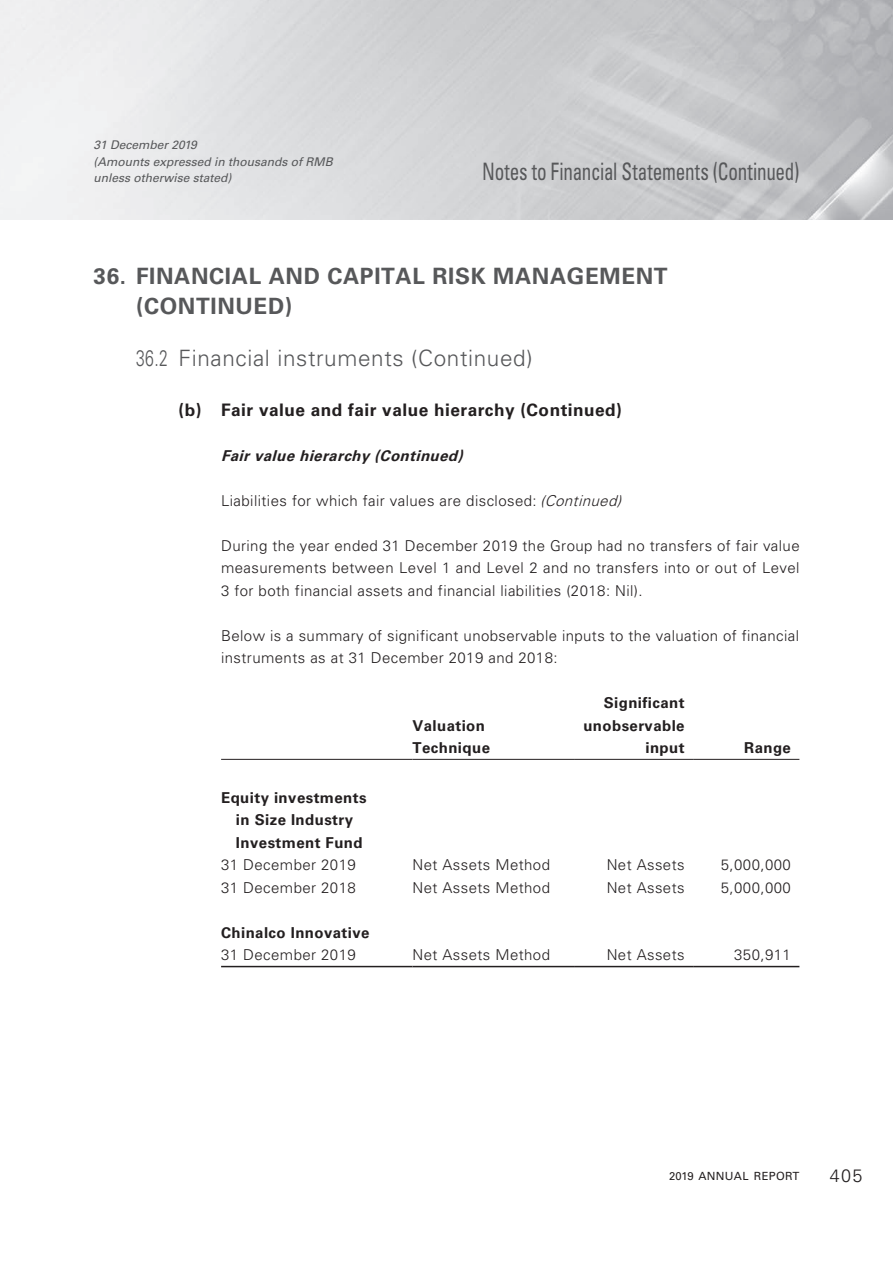
<style>
.page{position:relative;width:893px;height:1263px;background:#fff}
.page>*{position:absolute;margin:0;border:0;box-sizing:border-box;transform-origin:0 0}
.t1{font:condensed 24px "Univers LT Std";letter-spacing:-.01em;color:#57585a;scale:.8 1}
.t2{font:700 22.5px/30px "Univers LT Std";letter-spacing:.03em;color:#57585a}
.t3{font:300 22.5px "Univers LT Std";letter-spacing:.03em;color:#57585a;scale:.7 1}
.t4{font:300 18px "Univers LT Std";color:#231f20}
.t5{font:700 17.25px "Univers LT Std";letter-spacing:.03em;color:#231f20}
.t6{font:300 15px/22.5px "Univers LT Std";letter-spacing:.03em;color:#231f20;text-align:justify}
.t7{font:700 15px/22.5px "Univers LT Std";letter-spacing:.03em;color:#231f20}
.t8{font:italic 700 15px "Univers LT Std";color:#231f20}
.t9{font:italic 12px/16.5px "Univers LT Std";color:#57585a}
.t10{font:11.25px "Univers LT Std";letter-spacing:.03em;color:#231f20}
.s1{font-style:italic}
</style>
<div class="page">
<hr style="left:221px;top:759px;width:191px;height:1px;background:#231f20">
<hr style="left:412px;top:759px;width:162px;height:1px;background:#231f20">
<hr style="left:574px;top:759px;width:119px;height:1px;background:#231f20">
<hr style="left:693px;top:759px;width:106px;height:1px;background:#231f20">
<hr style="left:221px;top:966px;width:191px;height:1px;background:#231f20">
<hr style="left:412px;top:966px;width:162px;height:1px;background:#231f20">
<hr style="left:574px;top:966px;width:119px;height:1px;background:#231f20">
<hr style="left:693px;top:966px;width:106px;height:1px;background:#231f20">
<p class="t9" style="left:94px;top:137px;width:241px">31 December 2019<br>(Amounts expressed in thousands of RMB unless otherwise stated)</p>
<h1 class="t1" style="left:482px;top:157px;width:398px">Notes to Financial Statements (Continued)</h1>
<h2 class="t2" style="left:136px;top:261px;width:533px;text-indent:-43px">36. FINANCIAL AND CAPITAL RISK MANAGEMENT (CONTINUED)</h2>
<h2 class="t3" style="left:136px;top:345px;width:568px">36.2 Financial instruments (Continued)</h2>
<p class="t5" style="left:179px;top:400px;width:445px">(b) Fair value and fair value hierarchy (Continued)</p>
<p class="t8" style="left:221px;top:447px;width:248px">Fairvalue hierarchy (Continued)</p>
<p class="t6" style="left:221px;top:489px;width:406px">Liabilities for which fair values are disclosed: <span class="s1">(Continued)</span></p>
<p class="t6" style="left:221px;top:534px;width:580px">During the year ended 31 December 2019 the Group had no transfers of fair value measurements between Level 1 and Level 2 and no transfers into or out of Level 3 for both financial assets and financial liabilities (2018: Nil).</p>
<p class="t6" style="left:221px;top:624px;width:579px">Below is a summary of significant unobservable inputs to the valuation of financial instruments as at 31 December 2019 and 2018:</p>
<p class="t7" style="left:412px;top:714px;width:79px">Valuation<br>Technique</p>
<p class="t7" style="left:583px;top:692px;width:103px;text-align:right">Significant unobservable input</p>
<p class="t7" style="left:744px;top:737px;width:48px">Range</p>
<p class="t7" style="left:236px;top:786px;width:132px;text-indent:-15px">Equity investments in Size Industry<br>Investment Fund</p>
<p class="t6" style="left:221px;top:854px;width:136px">31 December 2019</p>
<p class="t6" style="left:412px;top:854px;width:139px">Net Assets Method</p>
<p class="t6" style="left:607px;top:854px;width:79px">Net Assets</p>
<p class="t6" style="left:721px;top:854px;width:72px">5,000,000</p>
<p class="t6" style="left:221px;top:876px;width:136px">31 December 2018</p>
<p class="t6" style="left:412px;top:876px;width:139px">Net Assets Method</p>
<p class="t6" style="left:607px;top:876px;width:79px">Net Assets</p>
<p class="t6" style="left:721px;top:876px;width:72px">5,000,000</p>
<p class="t7" style="left:221px;top:921px;width:150px">Chinalco Innovative</p>
<p class="t6" style="left:221px;top:944px;width:136px">31 December 2019</p>
<p class="t6" style="left:412px;top:944px;width:139px">Net Assets Method</p>
<p class="t6" style="left:607px;top:944px;width:79px">Net Assets</p>
<p class="t6" style="left:734px;top:944px;width:58px">350,911</p>
<p class="t10" style="left:669px;top:1169px;width:132px">2019 ANNUAL REPORT</p>
<p class="t4" style="left:830px;top:1165px;width:34px">405</p>
</div>
